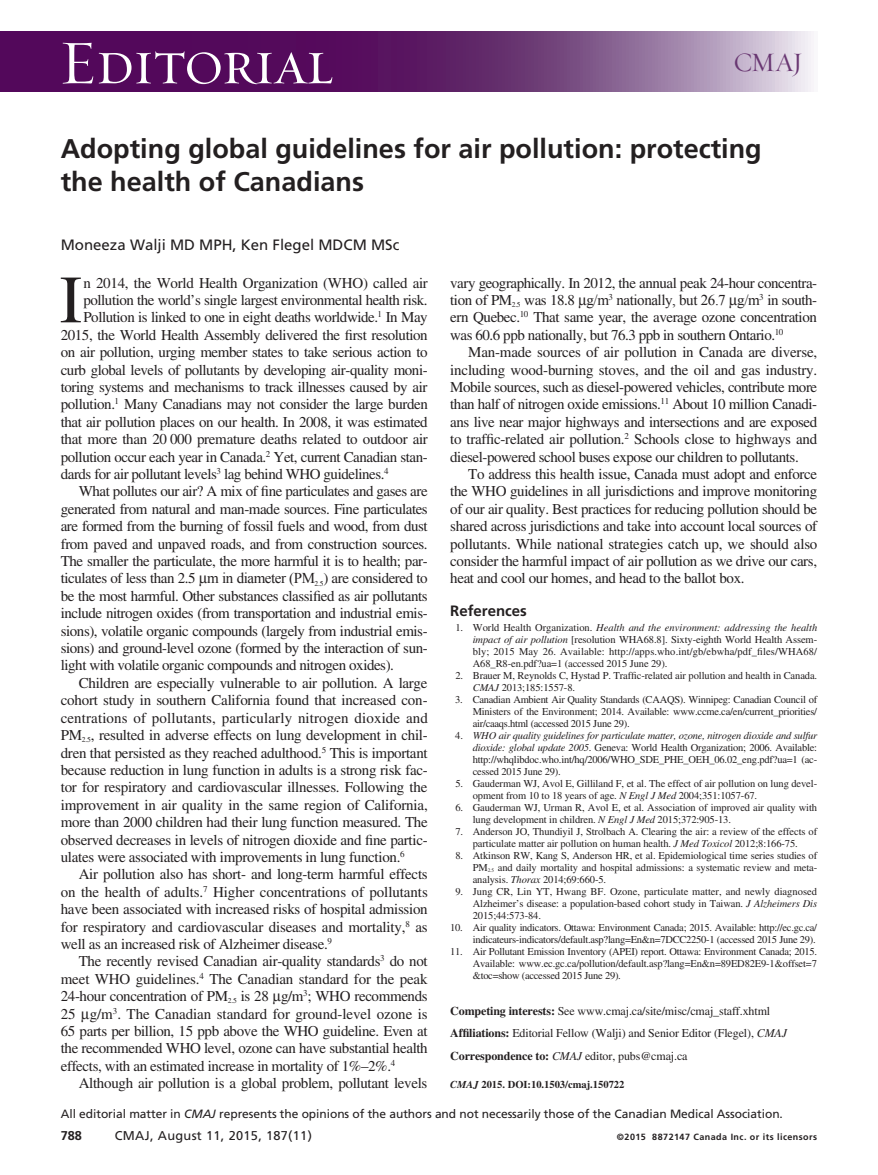
<style>
.page{position:relative;width:878px;height:1175px;background:#fff}
.page>*{position:absolute;margin:0;border:0;box-sizing:border-box;transform-origin:0 0}
.DC{font:67.5px "Times LT Std";color:#231f20}
.t1{font:63px "Requiem Display HTF Small Caps";letter-spacing:-.03em;color:#fff}
.Article_title{font:700 27px/33px "Frutiger LT Std";color:#231f20}
.t2{font:27px "Requiem Display HTF Roman";color:#693772}
.DC-2{font:15px/17.4px "Times LT Std";letter-spacing:-.03em;color:#231f20;text-align:justify}
.Contrib{font:15px "Frutiger LT Std";color:#231f20}
.Ref_head{font:700 15px "Frutiger LT Std";color:#231f20}
.t3{font:12.75px "Frutiger LT Std";letter-spacing:.025em;color:#231f20}
.t4{font:700 12.75px "Frutiger LT Std";color:#231f20}
.t5{font:12px "Frutiger LT Std";letter-spacing:-.005em;color:#231f20}
.Aff{font:12px "Times LT Std";letter-spacing:-.01em;color:#231f20}
.CI{font:12px "Times LT Std";letter-spacing:-.01em;color:#231f20}
.Corresp{font:12px "Times LT Std";letter-spacing:-.01em;color:#231f20}
.Ref{font:10.5px/12px "Times LT Std";letter-spacing:-.01em;color:#231f20;text-align:justify}
.Article_id{font:700 10.5px "Times LT Std";color:#231f20}
.t6{font:700 9px "Frutiger LT Std";letter-spacing:.05em;color:#231f20}
.s1{font-family:"Times New Roman"}
.s2{font-style:italic}
.s3{font-weight:700}
</style>
<div class="page">
<svg style="left:0;top:32px;width:814px;height:60px;background:#723a7a"></svg>
<h2 class="t1" style="left:59px;top:26px;width:276px">Editorial</h2>
<h3 class="t2" style="left:733px;top:46px;width:71px">CMAJ</h3>
<p class="Article_title" style="left:61px;top:133px;width:702px">Adopting global guidelines for air pollution: protecting the health of Canadians</p>
<p class="Contrib" style="left:61px;top:236px;width:340px">Moneeza Walji MD MPH, Ken Flegel MDCM MSc</p>
<p class="DC" style="left:60px;top:262px;width:24px">I</p>
<p class="DC-2" style="left:83px;top:274px;width:346px">n 2014, the World Health Organization (WHO) called air</p>
<p class="DC-2" style="left:83px;top:291px;width:346px">pollution the world’s single largest environmental health risk.</p>
<p class="DC-2" style="left:83px;top:308px;width:346px">Pollution is linked to one in eight deaths worldwide.<sup>1</sup> In May</p>
<p class="DC-2" style="left:61px;top:326px;width:368px">2015, the World Health Assembly delivered the first resolution</p>
<p class="DC-2" style="left:61px;top:343px;width:368px">on air pollution, urging member states to take serious action to</p>
<p class="DC-2" style="left:61px;top:361px;width:368px">curb global levels of pollutants by developing air-quality moni-</p>
<p class="DC-2" style="left:61px;top:378px;width:368px">toring systems and mechanisms to track illnesses caused by air</p>
<p class="DC-2" style="left:61px;top:395px;width:368px">pollution.<sup>1</sup> Many Canadians may not consider the large burden</p>
<p class="DC-2" style="left:61px;top:413px;width:368px">that air pollution places on our health. In 2008, it was estimated</p>
<p class="DC-2" style="left:61px;top:430px;width:368px">that more than 20 000 premature deaths related to outdoor air</p>
<p class="DC-2" style="left:61px;top:448px;width:368px">pollution occur each year in Canada.<sup>2</sup> Yet, current Canadian stan-</p>
<p class="DC-2" style="left:61px;top:465px;width:329px">dards for air pollutant levels<sup>3</sup> lag behind WHO guidelines.<sup>4</sup></p>
<p class="DC-2" style="left:61px;top:482px;width:368px;text-indent:18px">What pollutes our air? A mix of fine particulates and gases are generated from natural and man-made sources. Fine particulates are formed from the burning of fossil fuels and wood, from dust from paved and unpaved roads, and from construction sources.<br>The smaller the particulate, the more harmful it is to health; par&shy;ticulates of less than 2.5 <span class="s1">m in diameter (PM</span><sub>2.5</sub>) are considered to be the most harmful. Other substances classified as air pollutants include nitrogen oxides (from transportation and industrial emis&shy;sions), volatile organic compounds (largely from industrial emis&shy;sions) and ground-level ozone (formed by the interaction of sun&shy;light with volatile organic compounds and nitrogen oxides).</p>
<p class="DC-2" style="left:61px;top:674px;width:368px;text-indent:18px">Children are especially vulnerable to air pollution. A large cohort study in southern California found that increased con&shy;centrations of pollutants, particularly nitrogen dioxide and PM<sub>2.5</sub>, resulted in adverse effects on lung development in chil&shy;dren that persisted as they reached adulthood.<sup>5</sup> This is important because reduction in lung function in adults is a strong risk fac&shy;tor for respiratory and cardiovascular illnesses. Following the improvement in air quality in the same region of California, more than 2000 children had their lung function measured. The observed decreases in levels of nitrogen dioxide and fine partic&shy;ulates were associated with improvements in lung function.<sup>6</sup></p>
<p class="DC-2" style="left:61px;top:865px;width:368px;text-indent:18px">Air pollution also has short- and long-term harmful effects on the health of adults.<sup>7</sup> Higher concentrations of pollutants have been associated with increased risks of hospital admission for respiratory and cardiovascular diseases and mortality,<sup>8</sup> as well as an increased risk of Alzheimer disease.<sup>9</sup></p>
<p class="DC-2" style="left:61px;top:952px;width:368px;text-indent:18px">The recently revised Canadian air-quality standards<sup>3</sup> do not meet WHO guidelines.<sup>4</sup> The Canadian standard for the peak 24-hour concentration of PM<sub>2.5</sub> is 28 g/m<sup>3</sup>; WHO recommends 25 g/m<sup>3</sup>. The Canadian standard for ground-level ozone is 65 parts per billion, 15 ppb above the WHO guideline. Even at the recommended WHO level, ozone can have substantial health effects, with an estimated increase in mortality of 1%–2%.<sup>4</sup></p>
<p class="DC-2" style="left:79px;top:1074px;width:350px">Although air pollution is a global problem, pollutant levels</p>
<p class="DC-2" style="left:450px;top:274px;width:368px">vary geographically. In 2012, the annual peak 24-hour concentra&shy;tion of PM<sub>2.5</sub> was 18.8 <span class="s1">g/m</span><sup>3</sup> <span class="s1">nationally, but 26.7 g/m</span><sup>3</sup> in south&shy;ern Quebec.<sup>10</sup> That same year, the average ozone concentration was 60.6 ppb nationally, but 76.3 ppb in southern Ontario.<sup>10</sup></p>
<p class="DC-2" style="left:450px;top:343px;width:368px;text-indent:18px">Man-made sources of air pollution in Canada are diverse, including wood-burning stoves, and the oil and gas industry.<br>Mobile sources, such as diesel-powered vehicles, contribute more than half of nitrogen oxide emissions.<sup>11</sup> About 10 million Canadi&shy;ans live near major highways and intersections and are exposed to traffic-related air pollution.<sup>2</sup> Schools close to highways and diesel-powered school buses expose our children to pollutants.</p>
<p class="DC-2" style="left:450px;top:465px;width:368px;text-indent:18px">To address this health issue, Canada must adopt and enforce the WHO guidelines in all jurisdictions and improve monitoring of our air quality. Best practices for reducing pollution should be shared across jurisdictions and take into account local sources of pollutants. While national strategies catch up, we should also consider the harmful impact of air pollution as we drive our cars, heat and cool our homes, and head to the ballot box.</p>
<p class="Ref_head" style="left:450px;top:601px;width:78px">References</p>
<p class="Ref" style="left:472px;top:621px;width:346px;text-indent:-17px">1. World Health Organization. <span class="s2">Health and the environment: addressing the health impact of air pollution</span> [resolution WHA68.8]. Sixty-eighth World Health Assem&shy;bly; 2015 May 26. Available: http://apps.who.int/gb/ebwha/pdf_files/WHA68/ A68_R8-en.pdf?ua=1 (accessed 2015 June 29).</p>
<p class="Ref" style="left:472px;top:669px;width:346px;text-indent:-17px">2. Brauer M, Reynolds C, Hystad P. Traffic-related air pollution and health in Canada.<br><span class="s2">CMAJ</span> 2013;185:1557-8.</p>
<p class="Ref" style="left:472px;top:693px;width:346px;text-indent:-18px">3. Canadian Ambient Air Quality Standards (CAAQS). Winnipeg: Canadian Council of Ministers of the Environment; 2014. Available: www.ccme.ca/en/current_priorities/ air/caaqs.html (accessed 2015 June 29).</p>
<p class="Ref" style="left:472px;top:729px;width:346px;text-indent:-17px">4. <span class="s2">WHO air quality guidelines for particulate matter, ozone, nitrogen dioxide and sulfur dioxide: global update 2005</span>. Geneva: World Health Organization; 2006. Available: http://whqlibdoc.who.int/hq/2006/WHO_SDE_PHE_OEH_06.02_eng.pdf?ua=1 (ac&shy;cessed 2015 June 29).</p>
<p class="Ref" style="left:472px;top:777px;width:346px;text-indent:-17px">5. Gauderman WJ, Avol E, Gilliland F, et al. The effect of air pollution on lung devel&shy;opment from 10 to 18 years of age. <span class="s2">N Engl J Med</span> 2004;351:1057-67.</p>
<p class="Ref" style="left:472px;top:801px;width:346px;text-indent:-17px">6. Gauderman WJ, Urman R, Avol E, et al. Association of improved air quality with lung development in children. <span class="s2">N Engl J Med</span> 2015;372:905-13.</p>
<p class="Ref" style="left:455px;top:825px;width:363px;text-align:center">7. Anderson JO, Thundiyil J, Strolbach A. Clearing the air: a review of the effects of particulate matter air pollution on human health. <span class="s2">J Med Toxicol</span> 2012;8:166-75.</p>
<p class="Ref" style="left:472px;top:849px;width:346px;text-indent:-17px">8. Atkinson RW, Kang S, Anderson HR, et al. Epidemiological time series studies of PM<sub>2.5</sub> and daily mortality and hospital admissions: a systematic review and meta&shy;analysis. <span class="s2">Thorax</span> 2014;69:660-5.</p>
<p class="Ref" style="left:472px;top:885px;width:346px;text-indent:-17px">9. Jung CR, Lin YT, Hwang BF. Ozone, particulate matter, and newly diagnosed Alzheimer’s disease: a population-based cohort study in Taiwan. <span class="s2">J Alzheimers Dis </span>2015;44:573-84.</p>
<p class="Ref" style="left:450px;top:921px;width:368px;text-align:right">10. Air quality indicators. Ottawa: Environment Canada; 2015. Available: http://ec.gc.ca/ indicateurs-indicators/default.asp?lang=En&amp;n=7DCC2250-1 (accessed 2015 June 29).</p>
<p class="Ref" style="left:472px;top:945px;width:346px;text-indent:-22px">11. Air Pollutant Emission Inventory (APEI) report. Ottawa: Environment Canada; 2015.<br>Available: www.ec.gc.ca/pollution/default.asp?lang=En&amp;n=89ED82E9-1&amp;offset=7 &amp;toc=show (accessed 2015 June 29).</p>
<p class="CI" style="left:450px;top:1004px;width:321px"><span class="s3">Competing interests:</span> See www.cmaj.ca/site/misc/cmaj_staff.xhtml</p>
<p class="Aff" style="left:450px;top:1026px;width:338px"><span class="s3">Affiliations:</span> Editorial Fellow (Walji) and Senior Editor (Flegel), <span class="s2">CMAJ</span></p>
<p class="Corresp" style="left:450px;top:1049px;width:239px"><span class="s3">Correspondence to:</span> <span class="s2">CMAJ</span> editor, pubs@cmaj.ca</p>
<p class="Article_id" style="left:450px;top:1078px;width:176px"><span class="s2">CMAJ</span> 2015. DOI:10.1503/cmaj.150722</p>
<p class="t5" style="left:61px;top:1107px;width:723px">All editorial matter in <span class="s2">CMAJ</span> represents the opinions of the authors and not necessarily those of the Canadian Medical Association.</p>
<p class="t4" style="left:61px;top:1127px;width:23px">788</p>
<p class="t3" style="left:115px;top:1127px;width:199px">CMAJ, August 11, 2015, 187(11)</p>
<p class="t6" style="left:617px;top:1131px;width:202px">©2015 8872147 Canada Inc. or its licensors</p>
</div>
